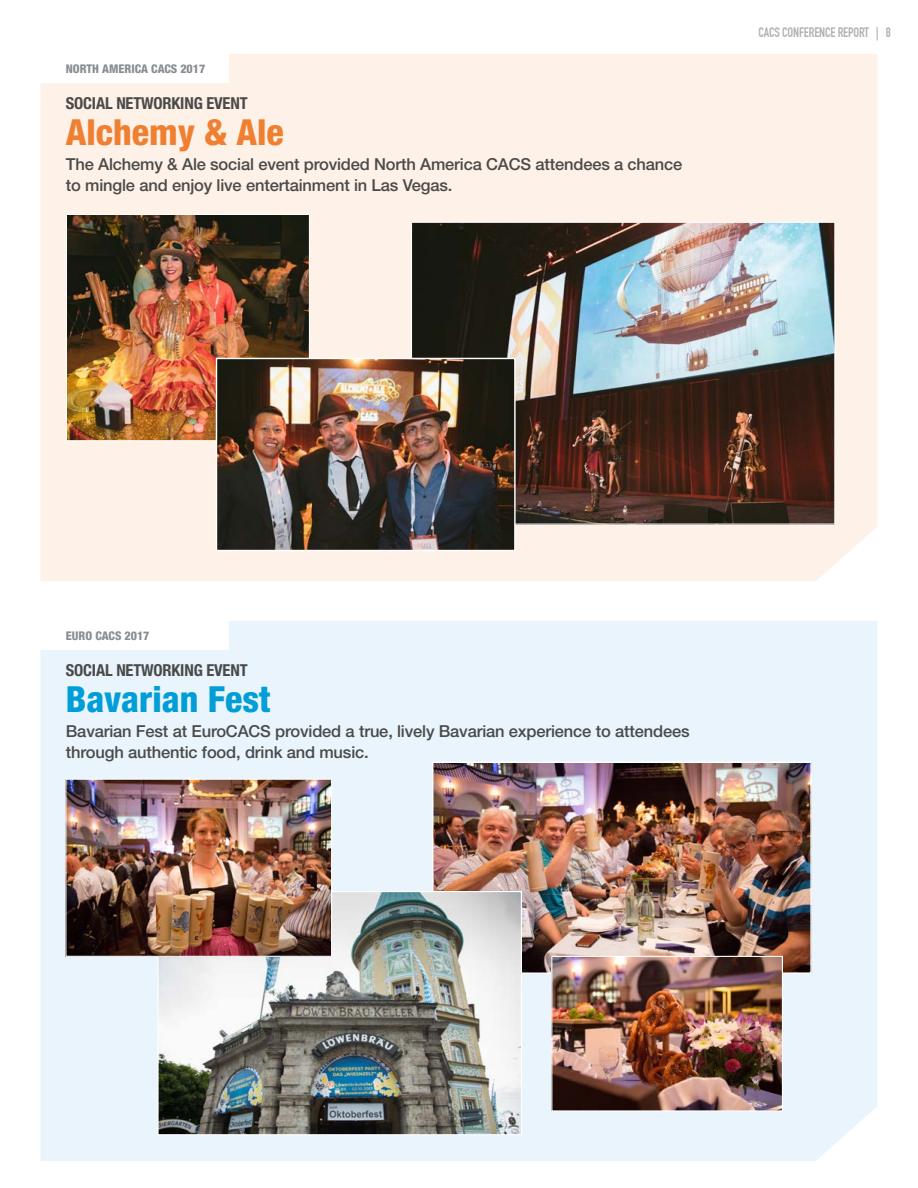
<style>
.page{position:relative;width:918px;height:1188px;background:#fff}
.page>*{position:absolute;margin:0;border:0;box-sizing:border-box;transform-origin:0 0}
.t1{font:800 condensed 36px "Helvetica Neue LT Std";color:#009ed7}
.t2{font:800 condensed 36px "Helvetica Neue LT Std";color:#f08031}
.t3{font:500 16.5px/21px "Helvetica Neue LT Std";letter-spacing:-.01em;color:#4a4a49}
.t4{font:700 condensed 16.5px "Helvetica Neue LT Std";letter-spacing:-.01em;color:#4a4a49}
.t5{font:700 13.5px "DIN Condensed";letter-spacing:-.01em;color:#b3b2b2}
.t6{font:800 condensed 12px "Helvetica Neue LT Std";color:#878d91}
</style>
<div class="page">
<div style="left:40px;top:54px;width:838px;height:527px;background:#fef1e8"></div>
<div style="left:40px;top:621px;width:838px;height:540px;background:#e9f4fc"></div>
<div style="left:40px;top:54px;width:189px;height:28px;background:#fff"></div>
<div style="left:40px;top:621px;width:189px;height:28px;background:#fff"></div>
<img style="left:434px;top:764px;width:376px;height:208px">
<img style="left:159px;top:893px;width:361px;height:240px">
<div style="left:157px;top:891px;width:365px;height:244px;border:1px solid #fff"></div>
<img style="left:67px;top:781px;width:263px;height:174px">
<div style="left:65px;top:779px;width:267px;height:178px;border:1px solid #fff"></div>
<img style="left:413px;top:224px;width:420px;height:299px">
<img style="left:68px;top:216px;width:240px;height:223px">
<div style="left:66px;top:214px;width:244px;height:227px;border:1px solid #fff"></div>
<img style="left:553px;top:958px;width:228px;height:152px">
<div style="left:551px;top:956px;width:232px;height:156px;border:1px solid #fff"></div>
<img style="left:218px;top:360px;width:296px;height:189px">
<div style="left:216px;top:358px;width:300px;height:193px;border:1px solid #fff"></div>
<p class="t6" style="left:66px;top:61px;width:141px">NORTH AMERICA CACS 2017</p>
<p class="t4" style="left:66px;top:93px;width:183px">SOCIAL NETWORKING EVENT</p>
<h1 class="t2" style="left:66px;top:109px;width:220px">Alchemy &amp; Ale</h1>
<p class="t3" style="left:66px;top:154px;width:618px">The Alchemy &amp; Ale social event provided North America CACS attendees a chance to mingle and enjoy live entertainment in Las Vegas.</p>
<p class="t5" style="left:758px;top:24px;width:134px">CACS CONFERENCE REPORT | 8</p>
<p class="t6" style="left:66px;top:628px;width:85px">EURO CACS 2017</p>
<p class="t4" style="left:66px;top:660px;width:183px">SOCIAL NETWORKING EVENT</p>
<h1 class="t1" style="left:66px;top:676px;width:206px">Bavarian Fest</h1>
<p class="t3" style="left:66px;top:721px;width:625px">Bavarian Fest at EuroCACS provided a true, lively Bavarian experience to attendees through authentic food, drink and music.</p>
</div>
